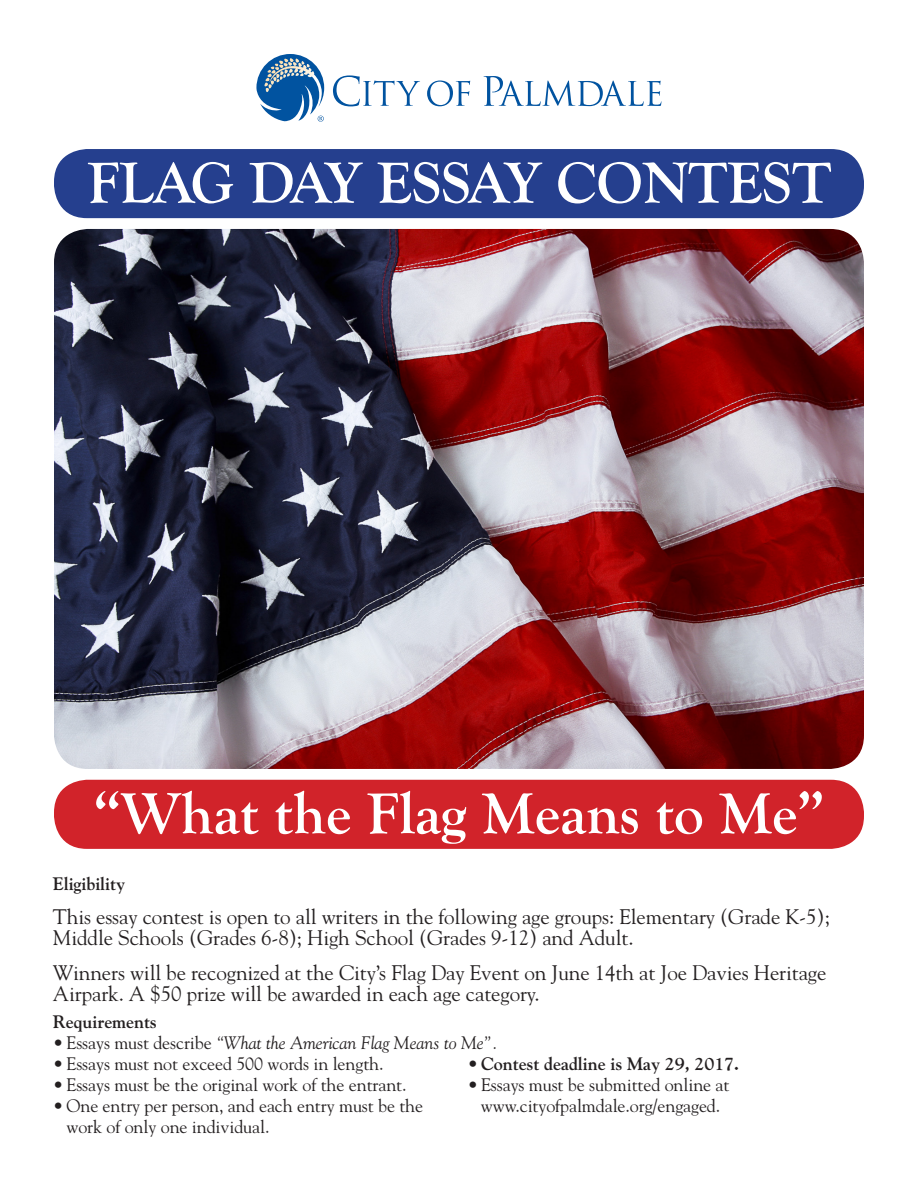
<style>
.page{position:relative;width:918px;height:1188px;background:#fff}
.page>*{position:absolute;margin:0;border:0;box-sizing:border-box;transform-origin:0 0}
.t1{font:700 60px "Goudy Old Style T";color:#fff}
.t2{font:21px/21px "Goudy";letter-spacing:-.005em;color:#231f20}
.t3{font:18px/21px "Goudy";letter-spacing:-.005em;color:#231f20}
.t4{font:700 18px "Goudy";letter-spacing:-.005em;color:#231f20}
.t5{font:italic 18px "Goudy";letter-spacing:-.005em;color:#231f20}
.s1{font-style:normal}
</style>
<div class="page">
<img style="left:54px;top:229px;width:810px;height:540px">
<div style="left:54px;top:149px;width:810px;height:69px;background:#253f8e;border-radius:33px"></div>
<div style="left:54px;top:780px;width:810px;height:69px;background:#d1232a;border-radius:33px"></div>
<svg style="left:333px;top:75px;width:87px;height:31px"></svg>
<svg style="left:427px;top:81px;width:43px;height:25px"></svg>
<svg style="left:484px;top:76px;width:177px;height:30px"></svg>
<svg style="left:256px;top:54px;width:68px;height:68px"></svg>
<p class="t1" style="left:87px;top:149px;width:745px">FLAG DAY ESSAY CONTEST</p>
<p class="t1" style="left:93px;top:780px;width:734px">“What the Flag Means to Me”</p>
<p class="t4" style="left:53px;top:872px;width:74px">Eligibility</p>
<p class="t2" style="left:53px;top:906px;width:779px">This essay contest is open to all writers in the following age groups: Elementary (Grade K-5);<br>Middle Schools (Grades 6-8); High School (Grades 9-12) and Adult.</p>
<p class="t2" style="left:53px;top:961px;width:775px">Winners will be recognized at the City’s Flag Day Event on June 14th at Joe Davies Heritage<br>Airpark. A $50 prize will be awarded in each age category.</p>
<p class="t4" style="left:53px;top:1011px;width:106px">Requirements</p>
<p class="t5" style="left:53px;top:1032px;width:446px"><span class="s1">•Essays must describe</span> “What the American Flag Means to Me”.</p>
<p class="t3" style="left:53px;top:1053px;width:332px">•Essays must not exceed 500 words in length.</p>
<p class="t3" style="left:53px;top:1074px;width:355px">•Essays must be the original work of the entrant.</p>
<p class="t3" style="left:66px;top:1095px;width:358px;text-indent:-14px">•One entry per person, and each entry must be the work of only one individual.</p>
<p class="t4" style="left:467px;top:1053px;width:273px">• Contest deadline is May 29, 2017.</p>
<p class="t3" style="left:467px;top:1074px;width:264px;text-align:center">•Essays must be submitted online at www.cityofpalmdale.org/engaged.</p>
</div>
